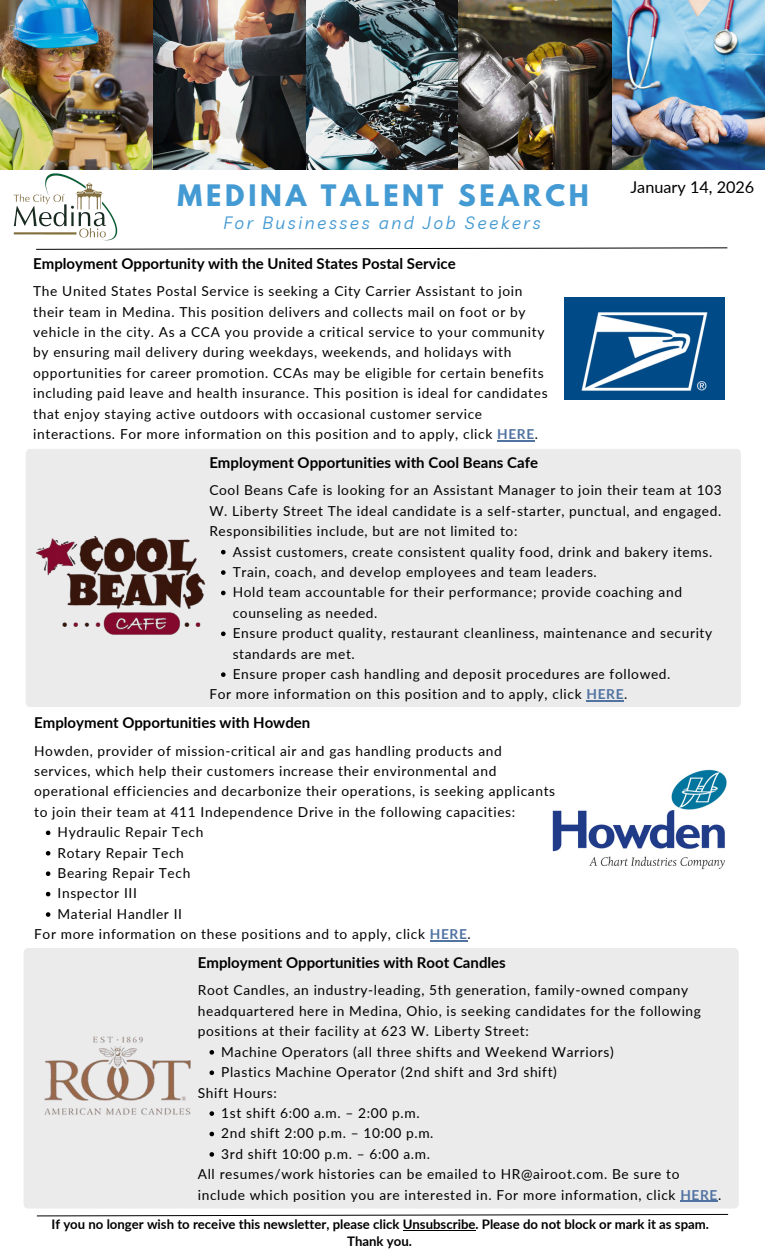
<style>
.page{position:relative;width:765px;height:1260px;background:#fff}
.page>*{position:absolute;margin:0;border:0;box-sizing:border-box;transform-origin:0 0}
.t1{font:700 26.25px "League Spartan";letter-spacing:.145em;color:#449ad3}
.t2{font:italic 17.5px "Livvic";letter-spacing:.145em;color:#449ad3}
.t3{font:16.25px "Lato";color:#000}
.t4{font:700 15px "Lato";color:#000}
.t5{font:13.75px/20.4px "Lato";letter-spacing:.045em;color:#000;text-align:justify}
.t6{font:700 13.12px "Lato";color:#000}
.s1{font-weight:700;color:#5173a2}
</style>
<div class="page">
<svg style="left:36px;top:1213px;width:693px;height:4px"></svg>
<img style="left:13px;top:173px;width:105px;height:68px">
<svg style="left:36px;top:247px;width:692px;height:3px"></svg>
<div style="left:26px;top:449px;width:715px;height:258px;background:#ebebeb;border-radius:5px"></div>
<div style="left:24px;top:948px;width:715px;height:261px;background:#ebebeb;border-radius:5px"></div>
<img style="left:0;top:0;width:765px;height:170px">
<img style="left:459px;top:0;width:153px;height:170px">
<img style="left:37px;top:536px;width:168px;height:99px">
<svg style="left:221px;top:550px;width:5px;height:4px"></svg>
<svg style="left:221px;top:570px;width:5px;height:5px"></svg>
<svg style="left:221px;top:591px;width:5px;height:4px"></svg>
<svg style="left:221px;top:632px;width:5px;height:4px"></svg>
<svg style="left:221px;top:672px;width:5px;height:5px"></svg>
<hr style="left:587px;top:700px;width:37px;height:2px;background:#5173a2">
<img style="left:552px;top:769px;width:175px;height:101px">
<svg style="left:46px;top:831px;width:4px;height:4px"></svg>
<svg style="left:46px;top:851px;width:4px;height:5px"></svg>
<svg style="left:46px;top:871px;width:4px;height:5px"></svg>
<svg style="left:46px;top:892px;width:4px;height:4px"></svg>
<svg style="left:46px;top:912px;width:4px;height:5px"></svg>
<hr style="left:430px;top:940px;width:38px;height:1px;background:#5173a2">
<img style="left:44px;top:1036px;width:147px;height:79px">
<svg style="left:210px;top:1050px;width:4px;height:5px"></svg>
<svg style="left:210px;top:1070px;width:4px;height:5px"></svg>
<svg style="left:210px;top:1111px;width:4px;height:5px"></svg>
<svg style="left:210px;top:1132px;width:4px;height:4px"></svg>
<svg style="left:210px;top:1152px;width:4px;height:5px"></svg>
<hr style="left:680px;top:1200px;width:38px;height:2px;background:#5173a2">
<img style="left:564px;top:297px;width:161px;height:102px">
<hr style="left:497px;top:440px;width:38px;height:1px;background:#5173a2">
<hr style="left:403px;top:1230px;width:73px;height:1px;background:#000">
<h1 class="t1" style="left:178px;top:183px;width:413px">MEDINA TALENT SEARCH</h1>
<h2 class="t2" style="left:223px;top:211px;width:319px">For Businesses and Job Seekers</h2>
<p class="t4" style="left:33px;top:254px;width:424px">Employment Opportunity with the United States Postal Service</p>
<p class="t5" style="left:33px;top:281px;width:516px;text-align:left">The United States Postal Service is seeking a City Carrier Assistant to join their team in Medina. This position delivers and collects mail on foot or by vehicle in the city. As a CCA you provide a critical service to your community by ensuring mail delivery during weekdays, weekends, and holidays with opportunities for career promotion. CCAs may be eligible for certain benefits including paid leave and health insurance. This position is ideal for candidates that enjoy staying active outdoors with occasional customer service interactions. For more information on this position and to apply, click <span class="s1">HERE</span>.</p>
<h2 class="t3" style="left:630px;top:177px;width:125px">January 14, 2026</h2>
<p class="t4" style="left:209px;top:453px;width:330px">Employment Opportunities with Cool Beans Cafe</p>
<p class="t5" style="left:209px;top:480px;width:514px">Cool Beans Cafe is looking for an Assistant Manager to join their team at 103<br>W. Liberty Street The ideal candidate is a self-starter, punctual, and engaged.<br>Responsibilities include, but are not limited to:</p>
<p class="t5" style="left:233px;top:541px;width:481px">Assist customers, create consistent quality food, drink and bakery items.</p>
<p class="t5" style="left:233px;top:561px;width:366px">Train, coach, and develop employees and team leaders.</p>
<p class="t5" style="left:233px;top:582px;width:451px">Hold team accountable for their performance; provide coaching and</p>
<p class="t5" style="left:233px;top:602px;width:146px">counseling as needed.</p>
<p class="t5" style="left:233px;top:623px;width:481px">Ensure product quality, restaurant cleanliness, maintenance and security</p>
<p class="t5" style="left:233px;top:643px;width:124px">standards are met.</p>
<p class="t5" style="left:233px;top:664px;width:439px">Ensure proper cash handling and deposit procedures are followed.</p>
<p class="t5" style="left:209px;top:684px;width:420px">For more information on this position and to apply, click <span class="s1">HERE</span>.</p>
<p class="t4" style="left:34px;top:713px;width:278px">Employment Opportunities with Howden</p>
<p class="t5" style="left:34px;top:740px;width:469px">Howden, provider of mission-critical air and gas handling products and</p>
<p class="t5" style="left:34px;top:760px;width:464px">services, which help their customers increase their environmental and</p>
<p class="t5" style="left:34px;top:781px;width:523px">operational efficiencies and decarbonize their operations, is seeking applicants</p>
<p class="t5" style="left:34px;top:801px;width:483px">to join their team at 411 Independence Drive in the following capacities:</p>
<p class="t5" style="left:58px;top:822px;width:147px">Hydraulic Repair Tech</p>
<p class="t5" style="left:58px;top:842px;width:128px">Rotary Repair Tech</p>
<p class="t5" style="left:58px;top:863px;width:134px">Bearing Repair Tech</p>
<p class="t5" style="left:58px;top:883px;width:81px">Inspector III</p>
<p class="t5" style="left:58px;top:903px;width:126px">Material Handler II</p>
<p class="t5" style="left:34px;top:924px;width:438px">For more information on these positions and to apply, click <span class="s1">HERE</span>.</p>
<p class="t4" style="left:198px;top:953px;width:310px">Employment Opportunities with Root Candles</p>
<p class="t5" style="left:198px;top:980px;width:492px">Root Candles, an industry-leading, 5th generation, family-owned company</p>
<p class="t5" style="left:198px;top:1000px;width:505px">headquartered here in Medina, Ohio, is seeking candidates for the following</p>
<p class="t5" style="left:198px;top:1021px;width:333px">positions at their facility at 623 W. Liberty Street:</p>
<p class="t5" style="left:221px;top:1041px;width:394px">Machine Operators (all three shifts and Weekend Warriors)</p>
<p class="t5" style="left:221px;top:1062px;width:337px">Plastics Machine Operator (2nd shift and 3rd shift)</p>
<p class="t5" style="left:198px;top:1082px;width:80px">Shift Hours:</p>
<p class="t5" style="left:221px;top:1102px;width:200px">1st shift 6:00 a.m. – 2:00 p.m.</p>
<p class="t5" style="left:221px;top:1123px;width:214px">2nd shift 2:00 p.m. – 10:00 p.m.</p>
<p class="t5" style="left:221px;top:1143px;width:210px">3rd shift 10:00 p.m. – 6:00 a.m.</p>
<p class="t5" style="left:198px;top:1164px;width:483px">All resumes/work histories can be emailed to HR@airoot.com. Be sure to</p>
<p class="t5" style="left:198px;top:1184px;width:525px">include which position you are interested in. For more information, click <span class="s1">HERE</span>.</p>
<p class="t6" style="left:52px;top:1216px;width:659px">If you no longer wish to receive this newsletter, please click Unsubscribe. Please do not block or mark it as spam.</p>
<p class="t6" style="left:347px;top:1234px;width:66px">Thank you.</p>
</div>
